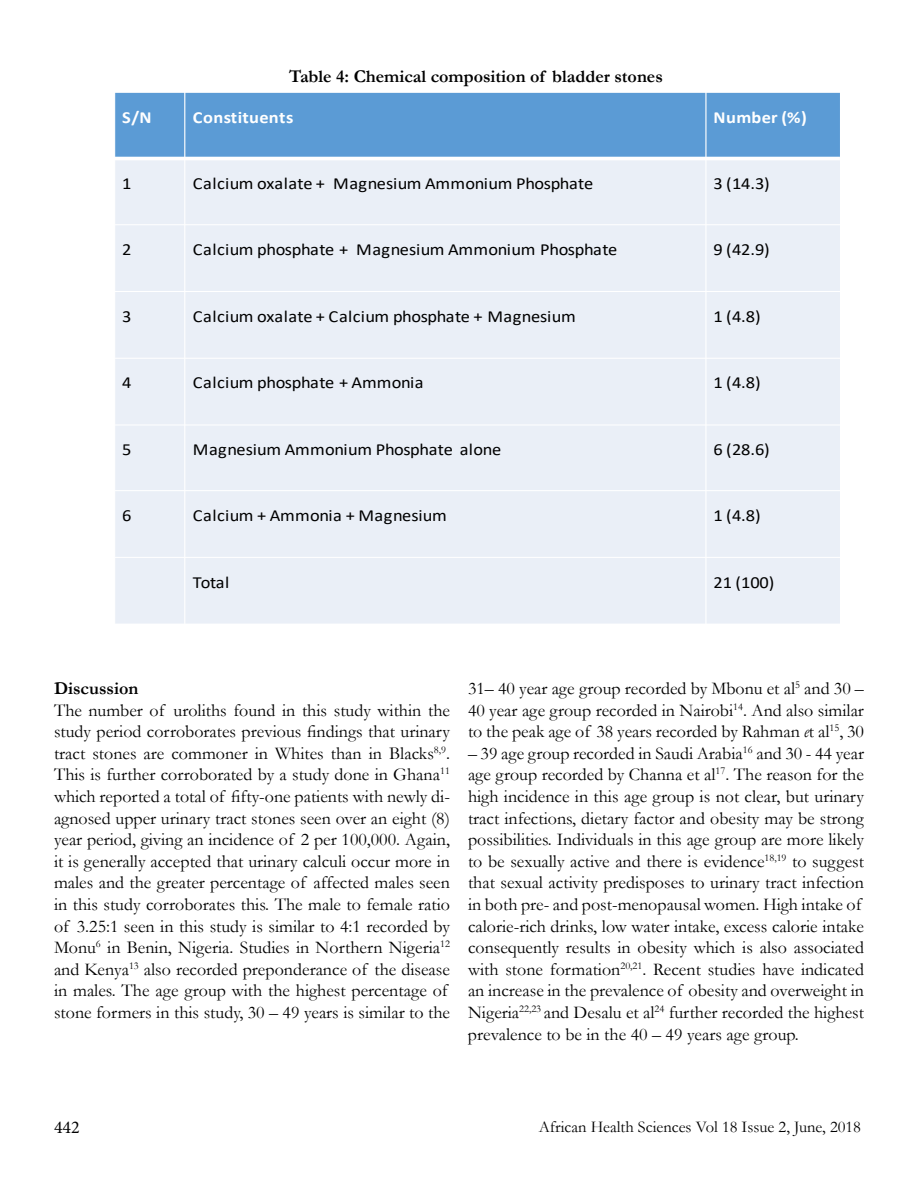
<style>
.page{position:relative;width:918px;height:1188px;background:#fff}
.page>*{position:absolute;margin:0;border:0;box-sizing:border-box;transform-origin:0 0}
.t1{font:18px/21.6px "Garamond";color:#000}
.t2{font:700 18px "Garamond";color:#000}
.t3{font:18px "Minion Pro";color:#000}
.t4{font:16.95px "Calibri";letter-spacing:-.005em;color:#000;scale:1.09 1}
.t5{font:16.95px "Calibri";letter-spacing:.015em;color:#000;scale:1.09 1}
.t6{font:700 16.95px "Calibri";letter-spacing:.025em;color:#fff;scale:1.09 1}
.t7{font:16.5px "Garamond";color:#000}
.s1{font-style:italic}
</style>
<div class="page">
<div style="left:114px;top:92px;width:70px;height:67px;background:#5b9bd5"></div>
<div style="left:184px;top:92px;width:521px;height:67px;background:#5b9bd5"></div>
<div style="left:705px;top:92px;width:135px;height:67px;background:#5b9bd5"></div>
<div style="left:114px;top:159px;width:70px;height:65px;background:#eaeff7"></div>
<div style="left:184px;top:159px;width:521px;height:65px;background:#eaeff7"></div>
<div style="left:705px;top:159px;width:135px;height:65px;background:#eaeff7"></div>
<div style="left:114px;top:224px;width:70px;height:67px;background:#eaeff7"></div>
<div style="left:184px;top:224px;width:521px;height:67px;background:#eaeff7"></div>
<div style="left:705px;top:224px;width:135px;height:67px;background:#eaeff7"></div>
<div style="left:114px;top:291px;width:70px;height:67px;background:#eaeff7"></div>
<div style="left:184px;top:291px;width:521px;height:67px;background:#eaeff7"></div>
<div style="left:705px;top:291px;width:135px;height:67px;background:#eaeff7"></div>
<div style="left:114px;top:358px;width:70px;height:66px;background:#eaeff7"></div>
<div style="left:184px;top:358px;width:521px;height:66px;background:#eaeff7"></div>
<div style="left:705px;top:358px;width:135px;height:66px;background:#eaeff7"></div>
<div style="left:114px;top:424px;width:70px;height:66px;background:#eaeff7"></div>
<div style="left:184px;top:424px;width:521px;height:66px;background:#eaeff7"></div>
<div style="left:705px;top:424px;width:135px;height:66px;background:#eaeff7"></div>
<div style="left:114px;top:490px;width:70px;height:67px;background:#eaeff7"></div>
<div style="left:184px;top:490px;width:521px;height:67px;background:#eaeff7"></div>
<div style="left:705px;top:490px;width:135px;height:67px;background:#eaeff7"></div>
<div style="left:114px;top:557px;width:70px;height:67px;background:#eaeff7"></div>
<div style="left:184px;top:557px;width:521px;height:67px;background:#eaeff7"></div>
<div style="left:705px;top:557px;width:135px;height:67px;background:#eaeff7"></div>
<hr style="left:184px;top:91px;width:1px;height:533px;background:#fff">
<hr style="left:705px;top:91px;width:1px;height:533px;background:#fff">
<hr style="left:113px;top:157px;width:727px;height:3px;background:#fff">
<hr style="left:113px;top:224px;width:728px;height:1px;background:#fff">
<hr style="left:113px;top:291px;width:728px;height:1px;background:#fff">
<hr style="left:113px;top:358px;width:728px;height:1px;background:#fff">
<hr style="left:113px;top:424px;width:728px;height:2px;background:#fff">
<hr style="left:113px;top:490px;width:728px;height:1px;background:#fff">
<hr style="left:113px;top:557px;width:728px;height:1px;background:#fff">
<hr style="left:114px;top:91px;width:1px;height:533px;background:#fff">
<hr style="left:113px;top:92px;width:728px;height:1px;background:#fff">
<p class="t2" style="left:289px;top:64px;width:375px">Table 4: Chemical composition of bladder stones</p>
<p class="t6" style="left:122px;top:105px;width:28px">S/N</p>
<p class="t6" style="left:193px;top:105px;width:94px">Constituents</p>
<p class="t6" style="left:714px;top:105px;width:87px">Number (%)</p>
<p class="t4" style="left:122px;top:172px;width:10px">1</p>
<p class="t4" style="left:193px;top:172px;width:369px">Calcium oxalate + Magnesium Ammonium Phosphate</p>
<p class="t4" style="left:714px;top:172px;width:53px">3 (14.3)</p>
<p class="t4" style="left:122px;top:238px;width:10px">2</p>
<p class="t4" style="left:193px;top:238px;width:391px">Calcium phosphate + Magnesium Ammonium Phosphate</p>
<p class="t4" style="left:714px;top:238px;width:53px">9 (42.9)</p>
<p class="t4" style="left:122px;top:304px;width:10px">3</p>
<p class="t5" style="left:193px;top:304px;width:353px">Calcium oxalate + Calcium phosphate + Magnesium</p>
<p class="t4" style="left:714px;top:304px;width:45px">1 (4.8)</p>
<p class="t4" style="left:122px;top:371px;width:10px">4</p>
<p class="t4" style="left:193px;top:371px;width:213px">Calcium phosphate + Ammonia</p>
<p class="t4" style="left:714px;top:371px;width:45px">1 (4.8)</p>
<p class="t4" style="left:122px;top:437px;width:10px">5</p>
<p class="t4" style="left:193px;top:437px;width:284px">Magnesium Ammonium Phosphate alone</p>
<p class="t4" style="left:714px;top:437px;width:53px">6 (28.6)</p>
<p class="t4" style="left:122px;top:504px;width:10px">6</p>
<p class="t5" style="left:193px;top:504px;width:235px">Calcium + Ammonia + Magnesium</p>
<p class="t4" style="left:714px;top:504px;width:45px">1 (4.8)</p>
<p class="t4" style="left:193px;top:570px;width:35px">Total</p>
<p class="t4" style="left:714px;top:570px;width:57px">21 (100)</p>
<p class="t2" style="left:54px;top:676px;width:86px">Discussion</p>
<p class="t1" style="left:54px;top:699px;width:398px">The number of uroliths found in this study within the study period corroborates previous findings that urinary tract stones are commoner in Whites than in Blacks<sup>8,9</sup>.<br>This is further corroborated by a study done in Ghana<sup>11 </sup>which reported a total of fifty-one patients with newly di&shy;agnosed upper urinary tract stones seen over an eight (8) year period, giving an incidence of 2 per 100,000. Again, it is generally accepted that urinary calculi occur more in males and the greater percentage of affected males seen in this study corroborates this. The male to female ratio of 3.25:1 seen in this study is similar to 4:1 recorded by Monu<sup>6</sup> in Benin, Nigeria. Studies in Northern Nigeria<sup>12 </sup>and Kenya<sup>13</sup> also recorded preponderance of the disease in males. The age group with the highest percentage of stone formers in this study, 30 – 49 years is similar to the</p>
<p class="t1" style="left:468px;top:677px;width:398px;text-align:justify">31– 40 year age group recorded by Mbonu et al<sup>5</sup> and 30 – 40 year age group recorded in Nairobi<sup>14</sup>. And also similar to the peak age of 38 years recorded by Rahman <span class="s1">e</span>t al<sup>15</sup>, 30</p>
<p class="t1" style="left:468px;top:742px;width:398px">– 39 age group recorded in Saudi Arabia<sup>16</sup> and 30 - 44 year age group recorded by Channa et al<sup>17</sup>. The reason for the high incidence in this age group is not clear, but urinary tract infections, dietary factor and obesity may be strong possibilities. Individuals in this age group are more likely to be sexually active and there is evidence<sup>18,19</sup> to suggest that sexual activity predisposes to urinary tract infection in both pre- and post-menopausal women. High intake of calorie-rich drinks, low water intake, excess calorie intake consequently results in obesity which is also associated with stone formation<sup>20,21</sup>. Recent studies have indicated an increase in the prevalence of obesity and overweight in Nigeria<sup>22,23</sup> and Desalu et al<sup>24</sup> further recorded the highest prevalence to be in the 40 – 49 years age group.</p>
<p class="t3" style="left:54px;top:1115px;width:27px">442</p>
<p class="t7" style="left:539px;top:1116px;width:324px">African Health Sciences Vol 18 Issue 2, June, 2018</p>
</div>
